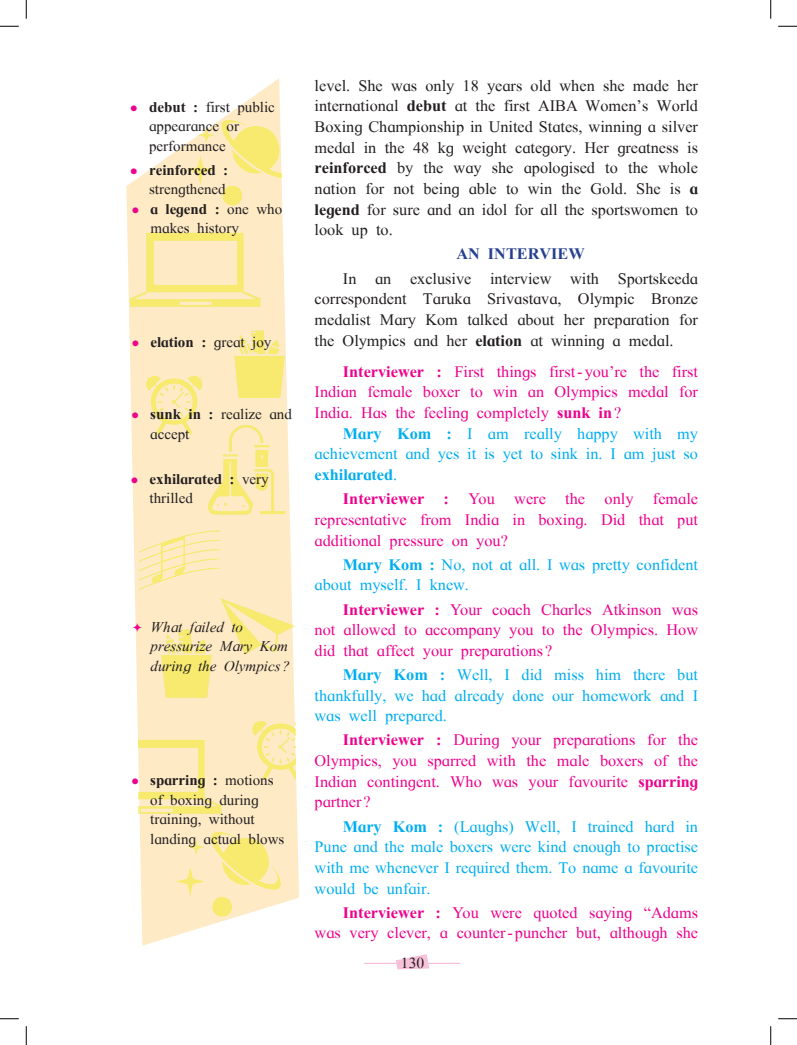
<style>
.page{position:relative;width:797px;height:1045px;background:#fff}
.page>*{position:absolute;margin:0;border:0;box-sizing:border-box;transform-origin:0 0}
.Body_Text{font:16.25px/20.6px "Times New Roman";color:#ed028c;text-align:justify}
.Body_Text-2{font:16.25px/20.6px "Times New Roman";color:#231f20;text-align:justify}
.Body_Text-3{font:16.25px/20.6px "Times New Roman";color:#00aeef;text-align:justify}
.Body_Text-4{font:700 16.25px "Times New Roman";color:#253f8e}
.t1{font:15.62px "Times New Roman";color:#231f20}
.Activity{font:15px/19.5px "Times New Roman";color:#231f20}
.t2{font:italic 15px/19.2px "Times New Roman";color:#231f20}
.Activity-2{font:700 15px/19.5px "Times New Roman";color:#231f20}
.s1{color:#ed028c}
.s2{font-weight:700}
.s3{font-weight:400}
</style>
<div class="page">
<svg style="left:126px;top:78px;width:173px;height:867px;fill:#feeac5"></svg>
<img style="left:187px;top:121px;width:94px;height:88px">
<img style="left:182px;top:421px;width:117px;height:97px">
<img style="left:213px;top:325px;width:86px;height:84px">
<img style="left:130px;top:370px;width:87px;height:73px">
<img style="left:128px;top:218px;width:137px;height:101px">
<img style="left:135px;top:515px;width:100px;height:90px">
<img style="left:180px;top:584px;width:119px;height:78px">
<img style="left:139px;top:725px;width:88px;height:101px">
<img style="left:176px;top:832px;width:105px;height:89px">
<img style="left:236px;top:715px;width:60px;height:73px">
<img style="left:141px;top:625px;width:91px;height:84px">
<svg style="left:396px;top:954px;width:33px;height:15px"></svg>
<hr style="left:364px;top:962px;width:33px;height:2px;background:#f7c1d9">
<hr style="left:427px;top:962px;width:33px;height:2px;background:#f7c1d9">
<svg style="left:0;top:25px;width:19px;height:2px"></svg>
<svg style="left:778px;top:25px;width:19px;height:2px"></svg>
<svg style="left:0;top:1018px;width:19px;height:1px"></svg>
<svg style="left:778px;top:1018px;width:19px;height:1px"></svg>
<svg style="left:25px;top:0;width:2px;height:19px"></svg>
<svg style="left:25px;top:1026px;width:2px;height:19px"></svg>
<svg style="left:770px;top:0;width:1px;height:19px"></svg>
<svg style="left:770px;top:1026px;width:1px;height:19px"></svg>
<svg style="left:133px;top:623px;width:9px;height:9px"></svg>
<p class="Activity" style="left:149px;top:97px;width:127px;text-indent:-19px"><span class="s1">●</span> <span class="s2">debut :</span> first public appearance or performance</p>
<p class="Activity" style="left:130px;top:160px;width:99px;text-align:right"><span class="s1">●</span> <span class="s2">reinforced : </span>strengthened</p>
<p class="Activity" style="left:150px;top:199px;width:133px;text-indent:-19px"><span class="s1">●</span> <span class="s2">a legend :</span> one who makes history</p>
<p class="Activity-2" style="left:132px;top:332px;width:141px"><span class="s1">●</span> elation : <span class="s3">great joy</span></p>
<p class="Activity" style="left:150px;top:405px;width:143px;text-indent:-19px"><span class="s1">●</span> <span class="s2">sunk in :</span> realize and accept</p>
<p class="Activity-2" style="left:150px;top:469px;width:121px;text-indent:-19px"><span class="s1">●</span> exhilarated : <span class="s3">very thrilled</span></p>
<p class="t2" style="left:150px;top:617px;width:141px">What failed to pressurize Mary Kom during the Olympics?</p>
<p class="Activity" style="left:150px;top:770px;width:136px;text-indent:-19px"><span class="s1">●</span> <span class="s2">sparring :</span> motions of boxing during training, without landing actual blows</p>
<p class="Body_Text-2" style="left:314px;top:75px;width:385px">level. She was only 18 years old when she made her international <span class="s2">debut</span> at the first AIBA Women’s World Boxing Championship in United States, winning a silver medal in the 48 kg weight category. Her greatness is <span class="s2">reinforced</span> by the way she apologised to the whole nation for not being able to win the Gold. She is <span class="s2">a legend</span> for sure and an idol for all the sportswomen to look up to.</p>
<p class="Body_Text-4" style="left:456px;top:245px;width:130px">AN INTERVIEW</p>
<p class="Body_Text-2" style="left:314px;top:268px;width:385px;text-indent:28px">In an exclusive interview with Sportskeeda correspondent Taruka Srivastava, Olympic Bronze medalist Mary Kom talked about her preparation for the Olympics and her <span class="s2">elation</span> at winning a medal.</p>
<p class="Body_Text" style="left:314px;top:361px;width:385px;text-indent:28px"><span class="s2">Interviewer :</span> First things first- you’re the first Indian female boxer to win an Olympics medal for India. Has the feeling completely <span class="s2">sunk in</span>?</p>
<p class="Body_Text-3" style="left:314px;top:423px;width:385px;text-indent:28px"><span class="s2">Mary Kom :</span> I am really happy with my achievement and yes it is yet to sink in. I am just so <span class="s2">exhilarated</span>.</p>
<p class="Body_Text" style="left:314px;top:488px;width:385px;text-indent:28px"><span class="s2">Interviewer :</span> You were the only female representative from India in boxing. Did that put additional pressure on you?</p>
<p class="Body_Text-3" style="left:314px;top:554px;width:385px;text-indent:28px"><span class="s2">Mary Kom :</span> No, not at all. I was pretty confident about myself. I knew.</p>
<p class="Body_Text" style="left:314px;top:599px;width:385px;text-indent:28px"><span class="s2">Interviewer :</span> Your coach Charles Atkinson was not allowed to accompany you to the Olympics. How did that affect your preparations ?</p>
<p class="Body_Text-3" style="left:314px;top:664px;width:385px;text-indent:28px"><span class="s2">Mary Kom :</span> Well, I did miss him there but thankfully, we had already done our homework and I was well prepared.</p>
<p class="Body_Text" style="left:314px;top:729px;width:385px;text-indent:28px"><span class="s2">Interviewer :</span> During your preparations for the Olympics, you sparred with the male boxers of the Indian contingent. Who was your favourite <span class="s2">sparring </span>partner ?</p>
<p class="Body_Text-3" style="left:314px;top:816px;width:385px;text-indent:28px"><span class="s2">Mary Kom :</span> (Laughs) Well, I trained hard in Pune and the male boxers were kind enough to practise with me whenever I required them. To name a favourite would be unfair.</p>
<p class="Body_Text" style="left:314px;top:902px;width:385px;text-align:right"><span class="s2">Interviewer :</span> You were quoted saying “Adams was very clever, a counter- puncher but, although she</p>
<p class="t1" style="left:401px;top:954px;width:25px">130</p>
</div>
